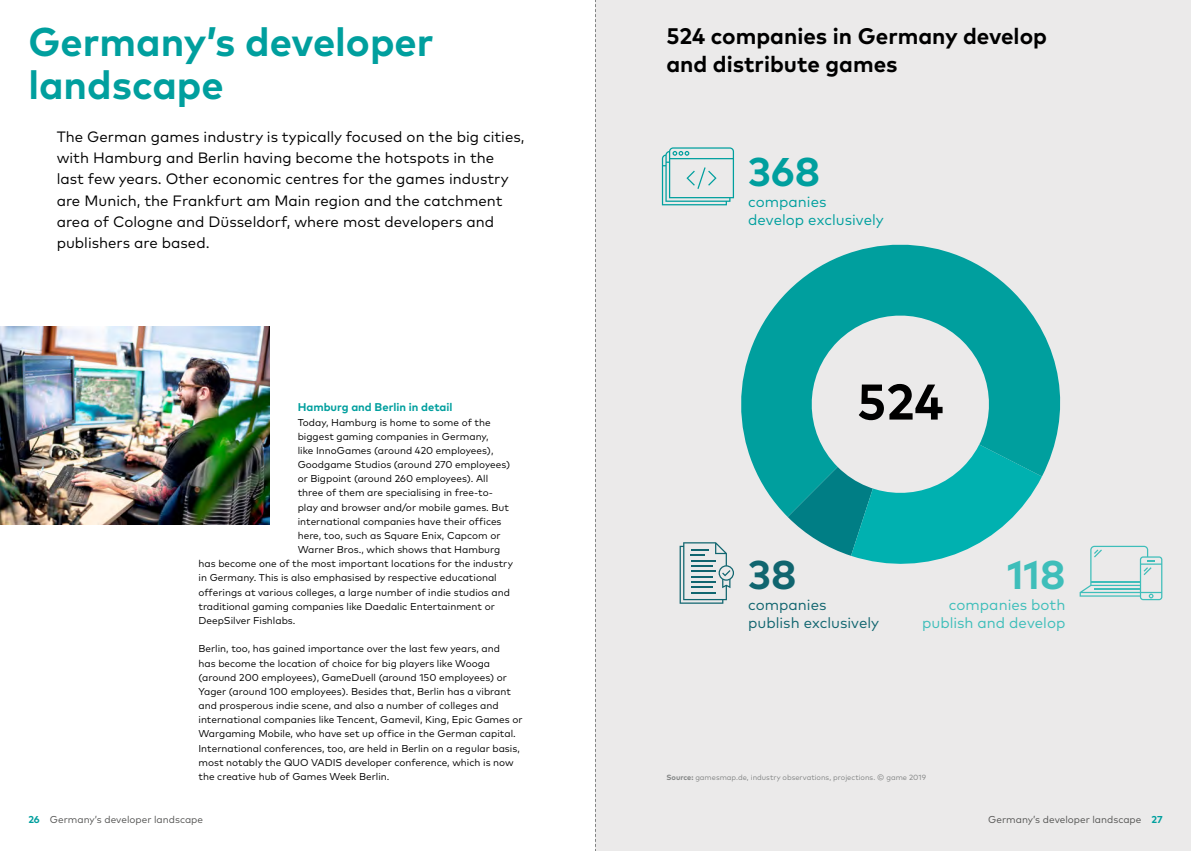
<style>
.page{position:relative;width:1191px;height:851px;background:#fff}
.page>*{position:absolute;margin:0;border:0;box-sizing:border-box;transform-origin:0 0}
.t1{font:700 50px "Mark OT";color:#000}
.t2{font:700 40px/42.5px "Mark OT";color:#009f9e}
.t3{font:700 40px "Mark OT";color:#3ebeba}
.t4{font:700 40px "Mark OT";color:#10656f}
.t5{font:700 22.5px/28.4px "Mark OT";color:#000}
.t6{font:15px/21.2px "Mark OT";color:#000}
.t7{font:15px/18px "Mark OT";color:#3ebeba;text-align:right}
.t8{font:15px/18px "Mark OT";color:#10656f}
.t9{font:15px/18px "Mark OT";color:#009f9e}
.t10{font:700 11.25px "Mark OT";color:#009f9e}
.t11{font:10px/14.1px "Mark OT";color:#000}
.t12{font:10px "Mark OT";color:#545453}
.t13{font:7.5px "Mark OT";color:#828484}
.s1{font-weight:700}
.s2{font-weight:700;color:#009f9e}
</style>
<div class="page">
<div style="left:595px;top:0;width:596px;height:850px;background:#ebeaea"></div>
<svg style="left:741px;top:244px;width:320px;height:272px;fill:#009f9e"></svg>
<svg style="left:787px;top:307px;width:255px;height:257px"></svg>
<svg style="left:662px;top:147px;width:72px;height:58px"></svg>
<svg style="left:679px;top:542px;width:55px;height:61px"></svg>
<svg style="left:1079px;top:545px;width:83px;height:55px"></svg>
<img style="left:0;top:326px;width:269px;height:198px">
<svg style="left:595px;top:0;width:1px;height:850px"></svg>
<h2 class="t2" style="left:28px;top:20px;width:407px">Germany’s developer landscape</h2>
<p class="t6" style="left:57px;top:126px;width:469px">The German games industry is typically focused on the big cities, with Hamburg and Berlin having become the hotspots in the last few years. Other economic centres for the games industry are Munich, the Frankfurt am Main region and the catchment area of Cologne and Düsseldorf, where most developers and publishers are based.</p>
<p class="t10" style="left:298px;top:400px;width:156px">Hamburg and Berlin in detail</p>
<p class="t11" style="left:298px;top:414px;width:194px">Today, Hamburg is home to some of the</p>
<p class="t11" style="left:298px;top:429px;width:192px">biggest gaming companies in Germany,</p>
<p class="t11" style="left:298px;top:443px;width:197px">like InnoGames (around 420 employees),</p>
<p class="t11" style="left:298px;top:457px;width:214px">Goodgame Studios (around 270 employees)</p>
<p class="t11" style="left:298px;top:471px;width:192px">or Bigpoint (around 260 employees). All</p>
<p class="t11" style="left:298px;top:485px;width:197px">three of them are specialising in free-to-</p>
<p class="t11" style="left:298px;top:500px;width:213px">play and browser and/or mobile games. But</p>
<p class="t11" style="left:298px;top:514px;width:205px">international companies have their offices</p>
<p class="t11" style="left:298px;top:528px;width:204px">here, too, such as Square Enix, Capcom or</p>
<p class="t11" style="left:298px;top:542px;width:204px">Warner Bros., which shows that Hamburg</p>
<p class="t11" style="left:198px;top:556px;width:316px">has become one of the most important locations for the industry</p>
<p class="t11" style="left:198px;top:570px;width:300px">in Germany. This is also emphasised by respective educational</p>
<p class="t11" style="left:198px;top:585px;width:313px">offerings at various colleges, a large number of indie studios and</p>
<p class="t11" style="left:198px;top:599px;width:298px">traditional gaming companies like Daedalic Entertainment or</p>
<p class="t11" style="left:198px;top:613px;width:98px">DeepSilver Fishlabs.</p>
<p class="t11" style="left:198px;top:641px;width:325px">Berlin, too, has gained importance over the last few years, and<br>has become the location of choice for big players like Wooga (around 200 employees), GameDuell (around 150 employees) or Yager (around 100 employees). Besides that, Berlin has a vibrant and prosperous indie scene, and also a number of colleges and international companies like Tencent, Gamevil, King, Epic Games or Wargaming Mobile, who have set up office in the German capital.<br>International conferences, too, are held in Berlin on a regular basis, most notably the QUO VADIS developer conference, which is now the creative hub of Games Week Berlin.</p>
<h3 class="t5" style="left:666px;top:21px;width:382px">524 companies in Germany develop and distribute games</h3>
<h2 class="t2" style="left:748px;top:150px;width:73px">368</h2>
<h3 class="t9" style="left:748px;top:192px;width:137px">companies develop exclusively</h3>
<h1 class="t1" style="left:857px;top:369px;width:88px">524</h1>
<h2 class="t4" style="left:748px;top:549px;width:50px">38</h2>
<h3 class="t8" style="left:748px;top:595px;width:132px">companies publish exclusively</h3>
<h2 class="t3" style="left:1007px;top:549px;width:60px">118</h2>
<h3 class="t7" style="left:922px;top:595px;width:145px">companies both publish and develop</h3>
<p class="t13" style="left:666px;top:772px;width:261px"><span class="s1">Source:</span> gamesmap.de, industry observations, projections. © game 2019</p>
<p class="t12" style="left:28px;top:812px;width:176px"><span class="s2">26</span> Germany’s developer landscape</p>
<p class="t12" style="left:988px;top:812px;width:176px">Germany’s developer landscape <span class="s2">27</span></p>
</div>
